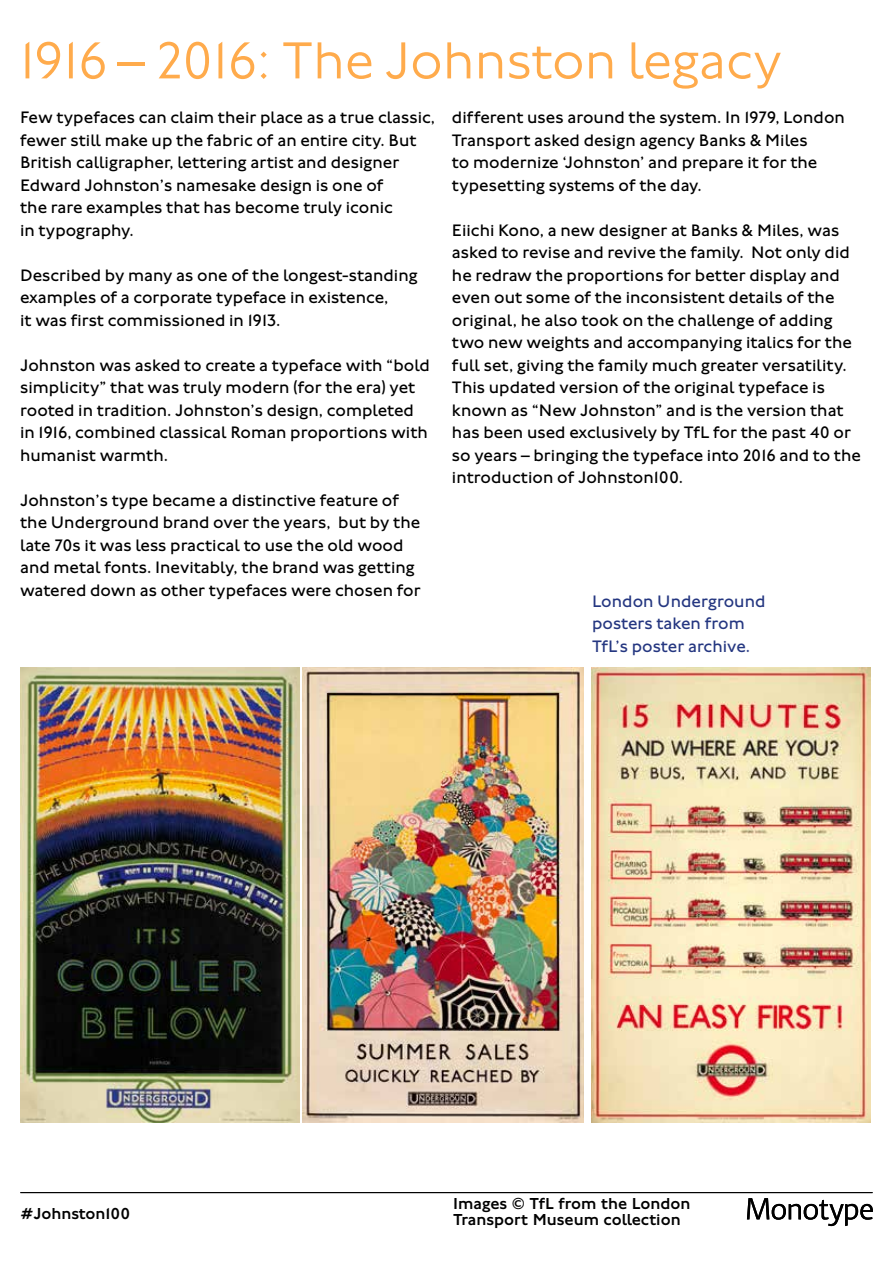
<style>
.page{position:relative;width:893px;height:1263px;background:#fff}
.page>*{position:absolute;margin:0;border:0;box-sizing:border-box;transform-origin:0 0}
.t1{font:300 54px "Johnston 100";letter-spacing:.005em;color:#ffab4c}
.t2{font:17.25px/22.5px "Johnston 100";letter-spacing:.005em;color:#000}
.t3{font:17.25px/22.5px "Johnston 100";letter-spacing:.005em;color:#253781}
.t4{font:500 16.5px/16.5px "Johnston 100";color:#000}
</style>
<div class="page">
<img style="left:20px;top:668px;width:279px;height:454px">
<img style="left:303px;top:668px;width:280px;height:454px">
<img style="left:592px;top:668px;width:278px;height:454px">
<svg style="left:747px;top:1198px;width:126px;height:28px"></svg>
<hr style="left:20px;top:1192px;width:853px;height:1px;background:#000">
<h1 class="t1" style="left:20px;top:31px;width:763px">1916 – 2016: The Johnston legacy</h1>
<p class="t2" style="left:20px;top:107px;width:417px">Few typefaces can claim their place as a true classic, fewer still make up the fabric of an entire city. But British calligrapher, lettering artist and designer Edward Johnston’s namesake design is one of<br>the rare examples that has become truly iconic<br>in typography.</p>
<p class="t2" style="left:20px;top:264px;width:399px">Described by many as one of the longest-standing examples of a corporate typeface in existence,<br>it was first commissioned in 1913.</p>
<p class="t2" style="left:20px;top:354px;width:411px">Johnston was asked to create a typeface with “bold simplicity” that was truly modern (for the era) yet rooted in tradition. Johnston’s design, completed in 1916, combined classical Roman proportions with humanist warmth.</p>
<p class="t2" style="left:20px;top:489px;width:402px">Johnston’s type became a distinctive feature of the Underground brand over the years, but by the late 70s it was less practical to use the old wood and metal fonts. Inevitably, the brand was getting watered down as other typefaces were chosen for</p>
<p class="t2" style="left:452px;top:107px;width:394px">different uses around the system. In 1979, London Transport asked design agency Banks &amp; Miles<br>to modernize ‘Johnston’ and prepare it for the typesetting systems of the day.</p>
<p class="t2" style="left:452px;top:219px;width:411px">Eiichi Kono, a new designer at Banks &amp; Miles, was asked to revise and revive the family. Not only did he redraw the proportions for better display and even out some of the inconsistent details of the original, he also took on the challenge of adding two new weights and accompanying italics for the full set, giving the family much greater versatility.<br>This updated version of the original typeface is known as “New Johnston” and is the version that has been used exclusively by TfL for the past 40 or so years – bringing the typeface into 2016 and to the introduction of Johnston100.</p>
<p class="t3" style="left:592px;top:590px;width:175px">London Underground posters taken from<br>TfL’s poster archive.</p>
<p class="t4" style="left:20px;top:1206px;width:111px">#Johnston100</p>
<p class="t4" style="left:453px;top:1195px;width:239px">Images © TfL from the London<br>Transport Museum collection</p>
</div>
